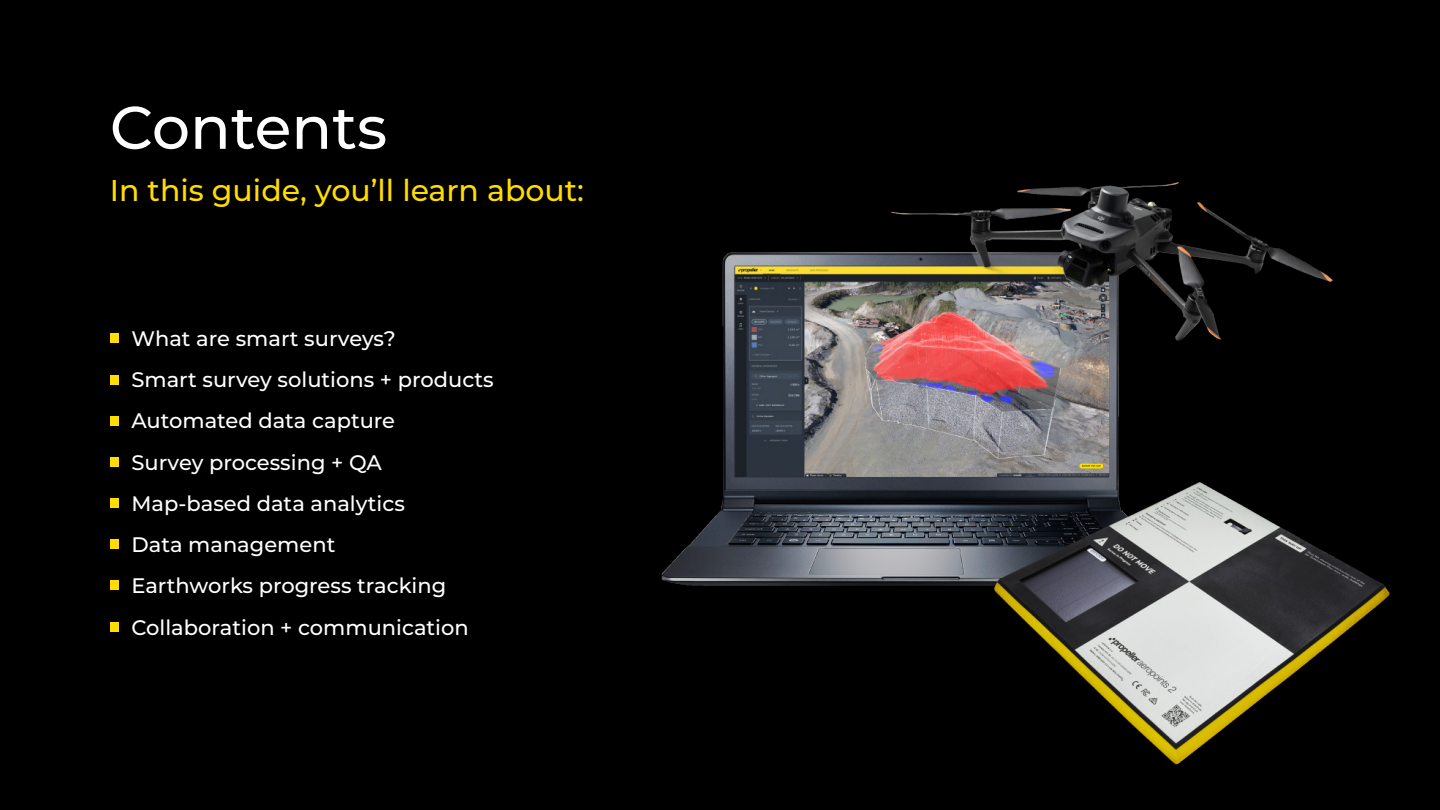
<style>
.page{position:relative;width:1440px;height:810px;background:#000}
.page>*{position:absolute;margin:0;border:0;box-sizing:border-box;transform-origin:0 0}
.t1{font:500 60px "Montserrat";color:#fff}
.t2{font:500 30px "Montserrat";color:#fd0}
.H3_new_test{font:500 21px "Montserrat";color:#fff}
</style>
<div class="page">
<img style="left:661px;top:182px;width:729px;height:583px">
<div style="left:110px;top:333px;width:9px;height:10px;background:#fd0"></div>
<div style="left:110px;top:375px;width:9px;height:10px;background:#fd0"></div>
<div style="left:110px;top:416px;width:9px;height:10px;background:#fd0"></div>
<div style="left:110px;top:457px;width:9px;height:10px;background:#fd0"></div>
<div style="left:110px;top:498px;width:9px;height:10px;background:#fd0"></div>
<div style="left:110px;top:539px;width:9px;height:10px;background:#fd0"></div>
<div style="left:110px;top:580px;width:9px;height:10px;background:#fd0"></div>
<div style="left:110px;top:622px;width:9px;height:9px;background:#fd0"></div>
<h1 class="t1" style="left:110px;top:86px;width:279px">Contents</h1>
<h2 class="t2" style="left:110px;top:170px;width:476px">In this guide, you’ll learn about:</h2>
<p class="H3_new_test" style="left:131px;top:324px;width:266px">What are smart surveys?</p>
<p class="H3_new_test" style="left:131px;top:365px;width:364px">Smart survey solutions + products</p>
<p class="H3_new_test" style="left:131px;top:406px;width:265px">Automated data capture</p>
<p class="H3_new_test" style="left:131px;top:448px;width:252px">Survey processing + QA</p>
<p class="H3_new_test" style="left:131px;top:489px;width:275px">Map-based data analytics</p>
<p class="H3_new_test" style="left:131px;top:530px;width:205px">Data management</p>
<p class="H3_new_test" style="left:131px;top:571px;width:316px">Earthworks progress tracking</p>
<p class="H3_new_test" style="left:131px;top:613px;width:339px">Collaboration + communication</p>
</div>
